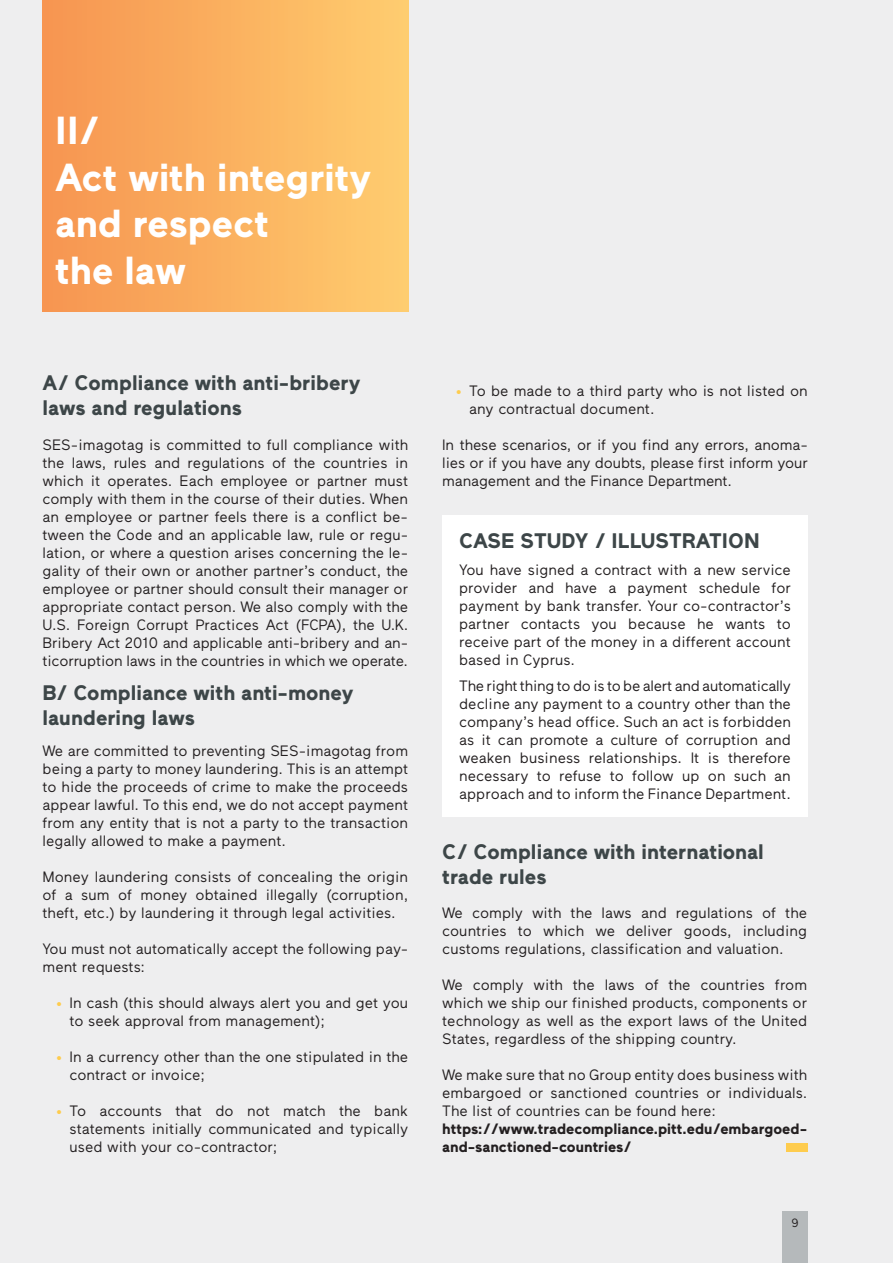
<style>
.page{position:relative;width:893px;height:1263px;background:#fff}
.page>*{position:absolute;margin:0;border:0;box-sizing:border-box;transform-origin:0 0}
.t1{font:700 39px/46.8px "Maax";color:#fff}
.t2{font:700 21px/25.2px "Maax";color:#3d4648}
.t3{font:15px/18px "Maax";color:#231f20;text-align:justify}
.t4{font:700 15px/18px "Maax";color:#231f20}
.t5{font:12px "Maax";color:#231f20}
.s1{color:#fecc4e}
</style>
<div class="page">
<div style="left:1px;top:0;width:892px;height:1263px;background:#eeeeef"></div>
<div style="left:782px;top:1212px;width:26px;height:51px;background:#b5b9bb"></div>
<div style="left:43px;top:0;width:365px;height:311px;background:linear-gradient(to right,#f69450,#ffcd6f)"></div>
<div style="left:442px;top:515px;width:366px;height:302px;background:#fff"></div>
<div style="left:786px;top:1143px;width:21px;height:9px;background:#fecc4e"></div>
<h1 class="t1" style="left:55px;top:107px;width:317px">II/<br>Act with integrity and respect<br>the law</h1>
<h2 class="t2" style="left:43px;top:370px;width:319px">A/ Compliance with anti-bribery laws and regulations</h2>
<p class="t3" style="left:43px;top:436px;width:367px">SES-imagotag is committed to full compliance with the laws, rules and regulations of the countries in which it operates. Each employee or partner must comply with them in the course of their duties. When an employee or partner feels there is a conflict be&shy;tween the Code and an applicable law, rule or regu&shy;lation, or where a question arises concerning the le&shy;gality of their own or another partner’s conduct, the employee or partner should consult their manager or appropriate contact person. We also comply with the U.S. Foreign Corrupt Practices Act (FCPA), the U.K.<br>Bribery Act 2010 and applicable anti-bribery and an&shy;ticorruption laws in the countries in which we operate.</p>
<h2 class="t2" style="left:43px;top:680px;width:312px">B/ Compliance with anti-money laundering laws</h2>
<p class="t3" style="left:43px;top:742px;width:367px">We are committed to preventing SES-imagotag from being a party to money laundering. This is an attempt to hide the proceeds of crime to make the proceeds appear lawful. To this end, we do not accept payment from any entity that is not a party to the transaction legally allowed to make a payment.</p>
<p class="t3" style="left:43px;top:868px;width:367px">Money laundering consists of concealing the origin of a sum of money obtained illegally (corruption, theft, etc.) by laundering it through legal activities.</p>
<p class="t3" style="left:43px;top:940px;width:367px">You must not automatically accept the following pay&shy;ment requests:</p>
<p class="t3" style="left:70px;top:994px;width:340px;text-indent:-14px"><span class="s1">•</span> In cash (this should always alert you and get you to seek approval from management);</p>
<p class="t3" style="left:70px;top:1048px;width:340px;text-indent:-14px"><span class="s1">•</span> In a currency other than the one stipulated in the contract or invoice;</p>
<p class="t3" style="left:70px;top:1102px;width:340px;text-indent:-14px"><span class="s1">•</span> To accounts that do not match the bank statements initially communicated and typically used with your co-contractor;</p>
<p class="t3" style="left:469px;top:382px;width:340px;text-indent:-14px"><span class="s1">•</span> To be made to a third party who is not listed on any contractual document.</p>
<p class="t3" style="left:442px;top:436px;width:367px">In these scenarios, or if you find any errors, anoma&shy;lies or if you have any doubts, please first inform your management and the Finance Department.</p>
<h2 class="t2" style="left:459px;top:529px;width:302px">CASE STUDY / ILLUSTRATION</h2>
<p class="t3" style="left:459px;top:561px;width:333px">You have signed a contract with a new service provider and have a payment schedule for payment by bank transfer. Your co-contractor’s partner contacts you because he wants to receive part of the money in a different account based in Cyprus.</p>
<p class="t3" style="left:459px;top:677px;width:333px">The right thing to do is to be alert and automatically decline any payment to a country other than the company’s head office. Such an act is forbidden as it can promote a culture of corruption and weaken business relationships. It is therefore necessary to refuse to follow up on such an approach and to inform the Finance Department.</p>
<h2 class="t2" style="left:442px;top:839px;width:323px">C/ Compliance with international trade rules</h2>
<p class="t3" style="left:442px;top:904px;width:366px">We comply with the laws and regulations of the countries to which we deliver goods, including customs regulations, classification and valuation.</p>
<p class="t3" style="left:442px;top:976px;width:366px">We comply with the laws of the countries from which we ship our finished products, components or technology as well as the export laws of the United States, regardless of the shipping country.</p>
<p class="t3" style="left:442px;top:1066px;width:366px">We make sure that no Group entity does business with embargoed or sanctioned countries or individuals.<br>The list of countries can be found here:</p>
<p class="t4" style="left:442px;top:1120px;width:367px">https://www.tradecompliance.pitt.edu/embargoed&shy;and-sanctioned-countries/</p>
<p class="t5" style="left:792px;top:1216px;width:9px">9</p>
</div>
